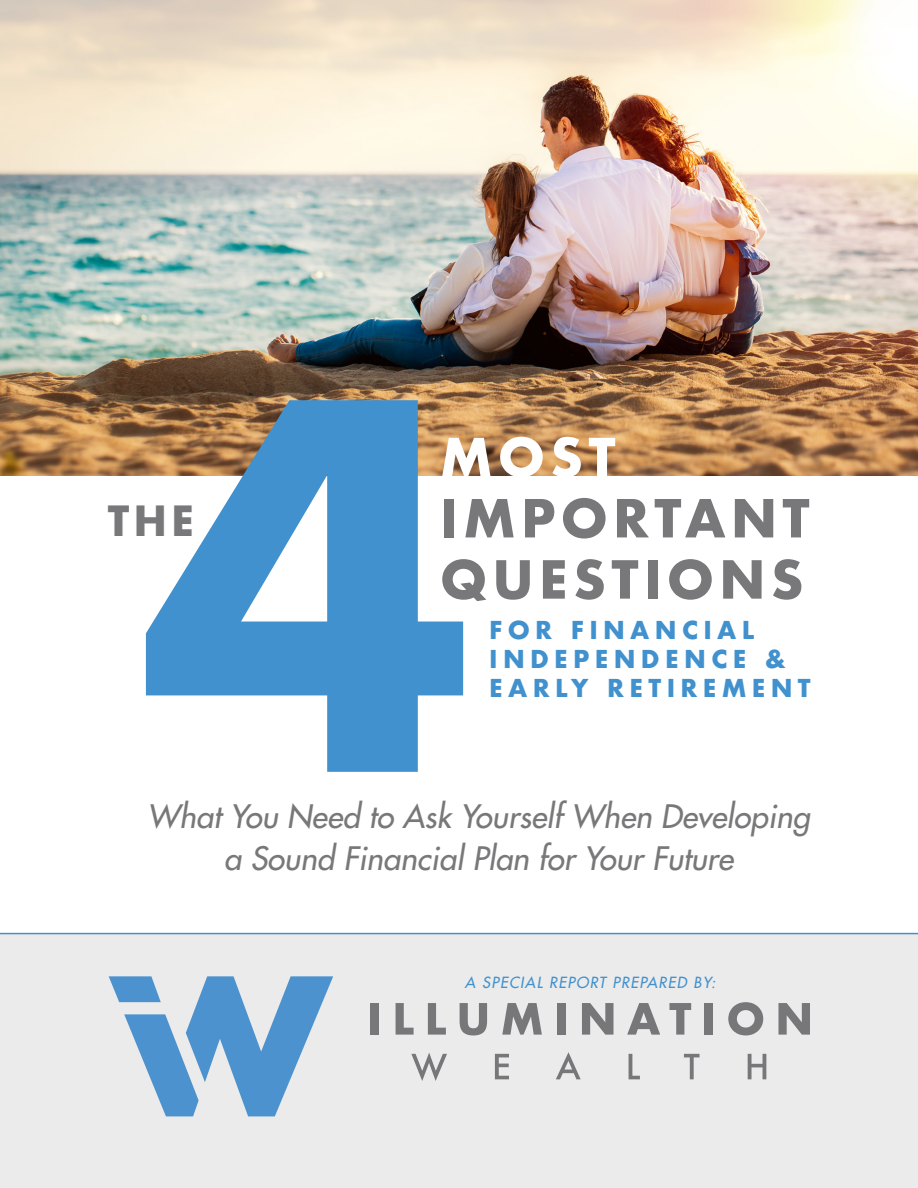
<style>
.page{position:relative;width:918px;height:1188px;background:#fff}
.page>*{position:absolute;margin:0;border:0;box-sizing:border-box;transform-origin:0 0}
.t1{font:700 51px "Futura";letter-spacing:.1em;color:#787779}
.t2{font:700 51px "Futura";color:#fff}
.t3{font:700 40.5px "Futura";color:#787779}
.t4{font:italic 31.5px "Futura";color:#787779}
.t5{font:700 24px "Futura";letter-spacing:.22em;color:#4191ce}
.t6{font:italic 15px "Futura";letter-spacing:.08em;color:#4191ce}
</style>
<div class="page">
<div style="left:0;top:933px;width:918px;height:255px;background:#ebebeb"></div>
<img style="left:0;top:0;width:918px;height:475px">
<svg style="left:109px;top:976px;width:224px;height:140px"></svg>
<div style="left:371px;top:1003px;width:8px;height:32px;background:#77777a"></div>
<svg style="left:396px;top:1003px;width:18px;height:32px"></svg>
<svg style="left:428px;top:1003px;width:18px;height:32px"></svg>
<svg style="left:460px;top:1003px;width:27px;height:32px"></svg>
<svg style="left:502px;top:1003px;width:40px;height:32px"></svg>
<div style="left:557px;top:1003px;width:8px;height:32px;background:#77777a"></div>
<svg style="left:582px;top:1003px;width:31px;height:32px"></svg>
<svg style="left:627px;top:1003px;width:33px;height:32px"></svg>
<svg style="left:669px;top:1003px;width:22px;height:32px"></svg>
<div style="left:705px;top:1003px;width:8px;height:32px;background:#77777a"></div>
<svg style="left:728px;top:1002px;width:35px;height:33px"></svg>
<svg style="left:778px;top:1003px;width:32px;height:32px"></svg>
<svg style="left:411px;top:1053px;width:36px;height:28px"></svg>
<svg style="left:495px;top:1054px;width:14px;height:25px"></svg>
<svg style="left:556px;top:1052px;width:25px;height:27px"></svg>
<svg style="left:629px;top:1054px;width:11px;height:25px"></svg>
<svg style="left:684px;top:1054px;width:16px;height:25px"></svg>
<svg style="left:748px;top:1054px;width:18px;height:25px"></svg>
<svg style="left:146px;top:400px;width:317px;height:372px;fill:#4191ce"></svg>
<p class="t3" style="left:108px;top:492px;width:88px">THE</p>
<p class="t2" style="left:440px;top:420px;width:177px">MOST</p>
<p class="t1" style="left:440px;top:481px;width:371px">IMPORTANT</p>
<p class="t1" style="left:440px;top:543px;width:365px">QUESTIONS</p>
<p class="t5" style="left:489px;top:613px;width:267px">FOR FINANCIAL</p>
<p class="t5" style="left:489px;top:642px;width:298px">INDEPENDENCE &amp;</p>
<p class="t5" style="left:489px;top:670px;width:323px">EARLY RETIREMENT</p>
<p class="t4" style="left:147px;top:796px;width:664px">What You Need to Ask Yourself When Developing</p>
<p class="t4" style="left:224px;top:838px;width:511px">a Sound Financial Plan for Your Future</p>
<p class="t6" style="left:465px;top:973px;width:252px">A SPECIAL REPORT PREPARED BY:</p>
</div>
